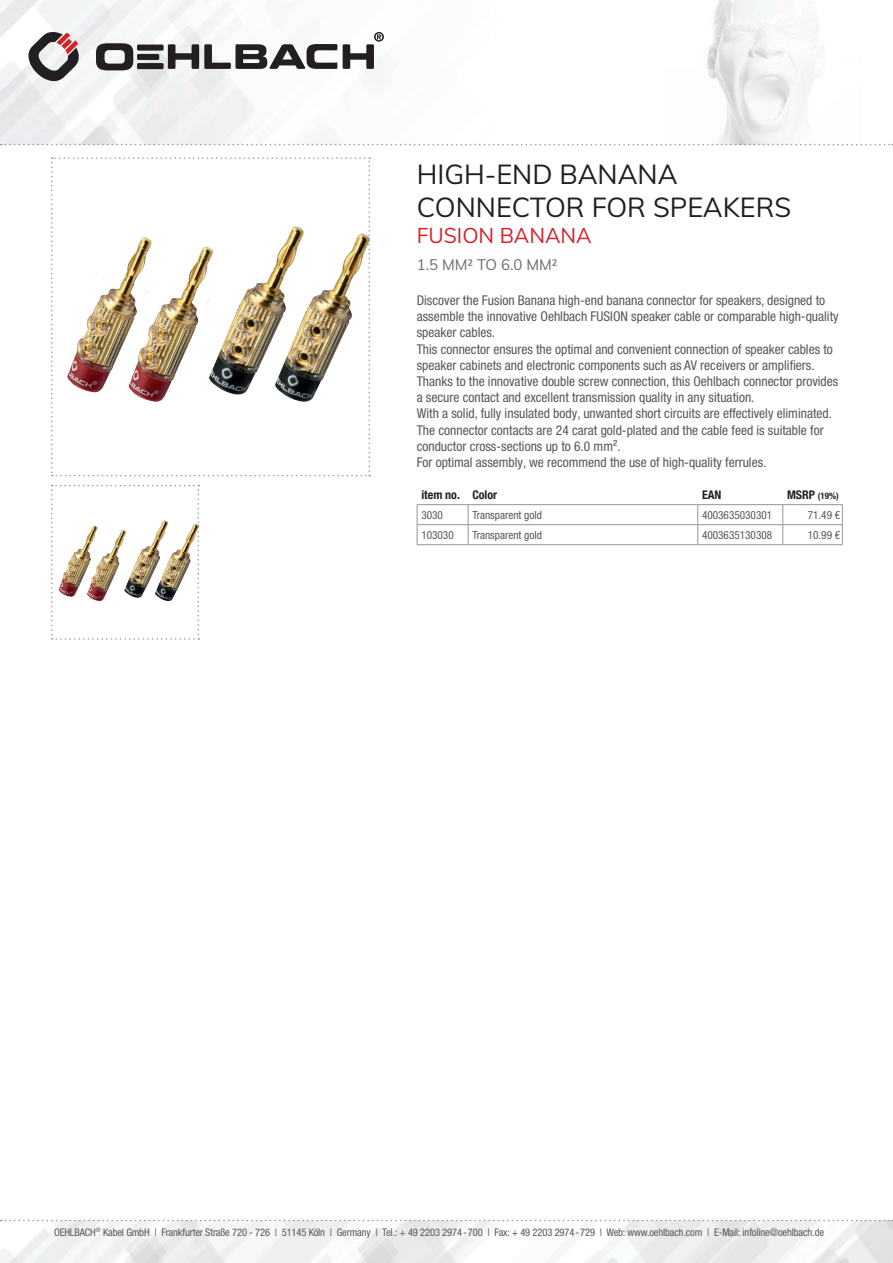
<style>
.page{position:relative;width:893px;height:1263px;background:#fff}
.page>*{position:absolute;margin:0;border:0;box-sizing:border-box;transform-origin:0 0}
.t1{font:27px/32.4px "Muli";color:#231f20}
.t2{font:21px "Muli";color:#d1232a}
.t3{font:15px "Muli";color:#6c6d70}
.t4{font:condensed 13.5px/16.2px "Helvetica Neue LTW1 G";color:#57585a}
.t5{font:700 condensed 12px "Helvetica Neue LTW1 G";color:#231f20}
.t6{font:condensed 11.25px "Helvetica Neue LTW1 G";color:#57585a}
.t7{font:condensed 10.5px "Helvetica Neue LTW1 G";letter-spacing:-.01em;color:#57585a}
.t8{font:700 condensed 9px "Helvetica Neue LTW1 G";color:#231f20}
.s1{font-size:12px}
</style>
<div class="page">
<img style="left:0;top:1220px;width:893px;height:43px">
<img style="left:0;top:0;width:893px;height:145px">
<svg style="left:1px;top:1220px;width:892px;height:1px"></svg>
<svg style="left:1px;top:144px;width:892px;height:1px"></svg>
<svg style="left:28px;top:31px;width:52px;height:51px"></svg>
<svg style="left:96px;top:43px;width:37px;height:27px"></svg>
<div style="left:137px;top:63px;width:27px;height:6px;background:#231f20"></div>
<div style="left:137px;top:45px;width:27px;height:6px;background:#231f20"></div>
<div style="left:137px;top:54px;width:22px;height:6px;background:#231f20"></div>
<svg style="left:168px;top:44px;width:169px;height:25px"></svg>
<svg style="left:343px;top:32px;width:41px;height:37px"></svg>
<img style="left:51px;top:157px;width:319px;height:319px">
<img style="left:51px;top:485px;width:148px;height:155px">
<svg style="left:417px;top:505px;width:426px;height:39px"></svg>
<hr style="left:417px;top:544px;width:51px;height:1px;background:#939598">
<hr style="left:468px;top:544px;width:230px;height:1px;background:#939598">
<hr style="left:698px;top:544px;width:85px;height:1px;background:#939598">
<hr style="left:783px;top:544px;width:60px;height:1px;background:#939598">
<hr style="left:417px;top:504px;width:51px;height:1px;background:#939598">
<hr style="left:468px;top:504px;width:230px;height:1px;background:#939598">
<hr style="left:698px;top:504px;width:85px;height:1px;background:#939598">
<hr style="left:783px;top:504px;width:60px;height:1px;background:#939598">
<h1 class="t1" style="left:417px;top:157px;width:376px">HIGH-END BANANA<br>CONNECTOR FOR SPEAKERS</h1>
<h2 class="t2" style="left:417px;top:221px;width:176px">FUSION BANANA</h2>
<p class="t3" style="left:417px;top:254px;width:142px">1.5 MM² TO 6.0 MM²</p>
<p class="t4" style="left:417px;top:292px;width:423px">Discover the Fusion Banana high-end banana connector for speakers, designed to assemble the innovative Oehlbach FUSION speaker cable or comparable high-quality speaker cables.<br>This connector ensures the optimal and convenient connection of speaker cables to speaker cabinets and electronic components such as AV receivers or amplifiers.<br>Thanks to the innovative double screw connection, this Oehlbach connector provides a secure contact and excellent transmission quality in any situation.<br>With a solid, fully insulated body, unwanted short circuits are effectively eliminated.<br>The connector contacts are 24 carat gold-plated and the cable feed is suitable for conductor cross-sections up to 6.0 mm².<br>For optimal assembly, we recommend the use of high-quality ferrules.</p>
<p class="t5" style="left:421px;top:487px;width:77px">item no. Color</p>
<p class="t5" style="left:702px;top:487px;width:21px">EAN</p>
<p class="t8" style="left:787px;top:490px;width:53px"><span class="s1">MSRP</span> (19%)</p>
<p class="t6" style="left:421px;top:508px;width:23px">3030</p>
<p class="t6" style="left:472px;top:508px;width:71px">Transparent gold</p>
<p class="t6" style="left:702px;top:508px;width:72px">4003635030301</p>
<p class="t6" style="left:808px;top:508px;width:34px">71.49 €</p>
<p class="t6" style="left:421px;top:528px;width:34px">103030</p>
<p class="t6" style="left:472px;top:528px;width:71px">Transparent gold</p>
<p class="t6" style="left:702px;top:528px;width:72px">4003635130308</p>
<p class="t6" style="left:808px;top:528px;width:34px">10.99 €</p>
<p class="t7" style="left:54px;top:1226px;width:771px">OEHLBACH<sup>®</sup> Kabel GmbH | Frankfurter Straße 720 - 726 | 51145 Köln | Germany | Tel.: + 49 2203 2974-700 | Fax: + 49 2203 2974-729 | Web: www.oehlbach.com | E-Mail: infoline@oehlbach.de</p>
</div>
